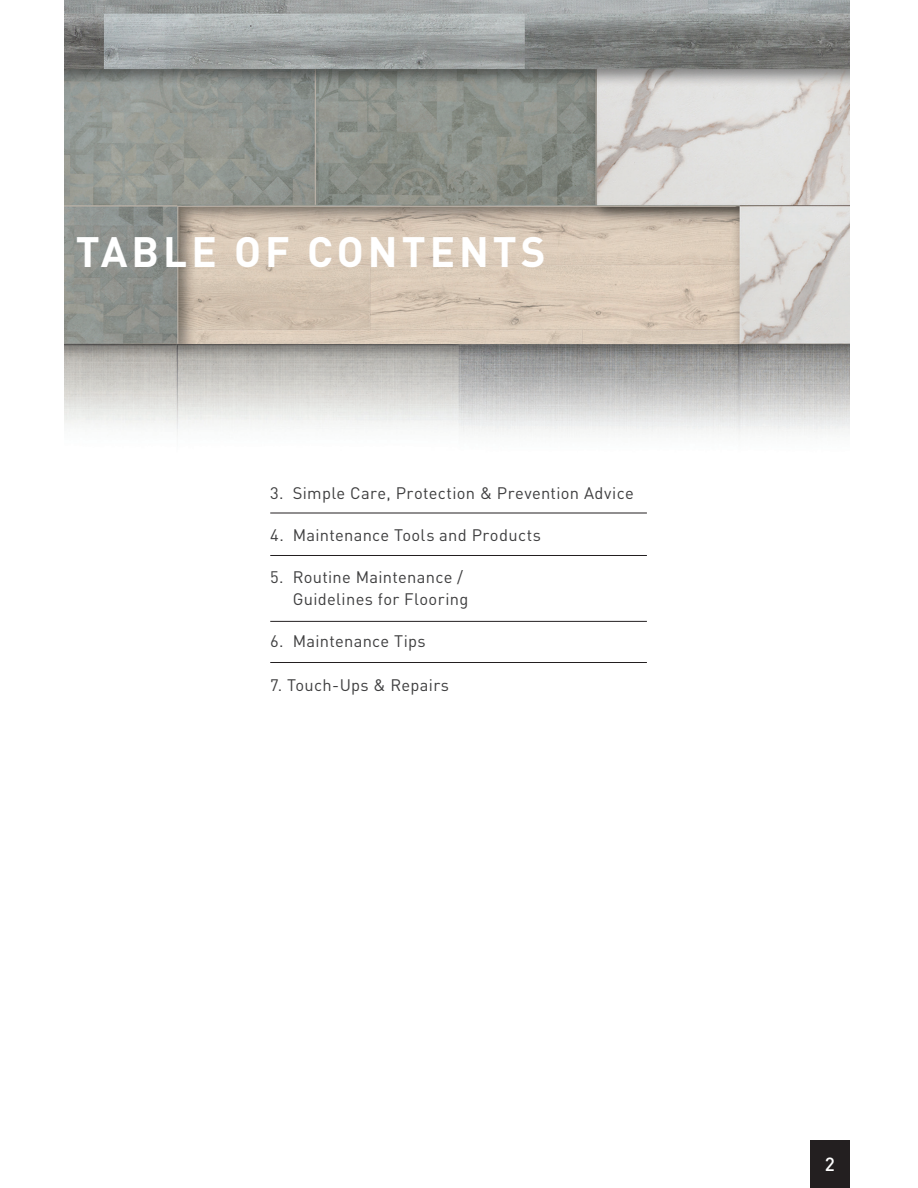
<style>
.page{position:relative;width:918px;height:1188px;background:#fff}
.page>*{position:absolute;margin:0;border:0;box-sizing:border-box;transform-origin:0 0}
.t1{font:700 42px "DINOT";letter-spacing:.095em;color:#fff}
.t2{font:500 18.9px "DINOT";color:#fff}
.t3{font:16.5px/22.5px "DINOT";letter-spacing:.02em;color:#3e3e3f}
</style>
<div class="page">
<img style="left:64px;top:0;width:786px;height:513px">
<div style="left:810px;top:1140px;width:40px;height:48px;background:#231f20"></div>
<hr style="left:270px;top:513px;width:377px;height:1px;background:#231f20">
<hr style="left:270px;top:555px;width:377px;height:1px;background:#231f20">
<hr style="left:270px;top:621px;width:377px;height:1px;background:#231f20">
<hr style="left:270px;top:662px;width:377px;height:1px;background:#231f20">
<h1 class="t1" style="left:76px;top:224px;width:471px">TABLE OF CONTENTS</h1>
<p class="t3" style="left:270px;top:481px;width:365px">3. Simple Care, Protection &amp; Prevention Advice</p>
<p class="t3" style="left:270px;top:523px;width:272px">4. Maintenance Tools and Products</p>
<p class="t3" style="left:293px;top:565px;width:177px;text-indent:-23px">5. Routine Maintenance /<br>Guidelines for Flooring</p>
<p class="t3" style="left:270px;top:630px;width:157px">6. Maintenance Tips</p>
<p class="t3" style="left:270px;top:673px;width:180px">7. Touch-Ups &amp; Repairs</p>
<p class="t2" style="left:825px;top:1152px;width:12px">2</p>
</div>
